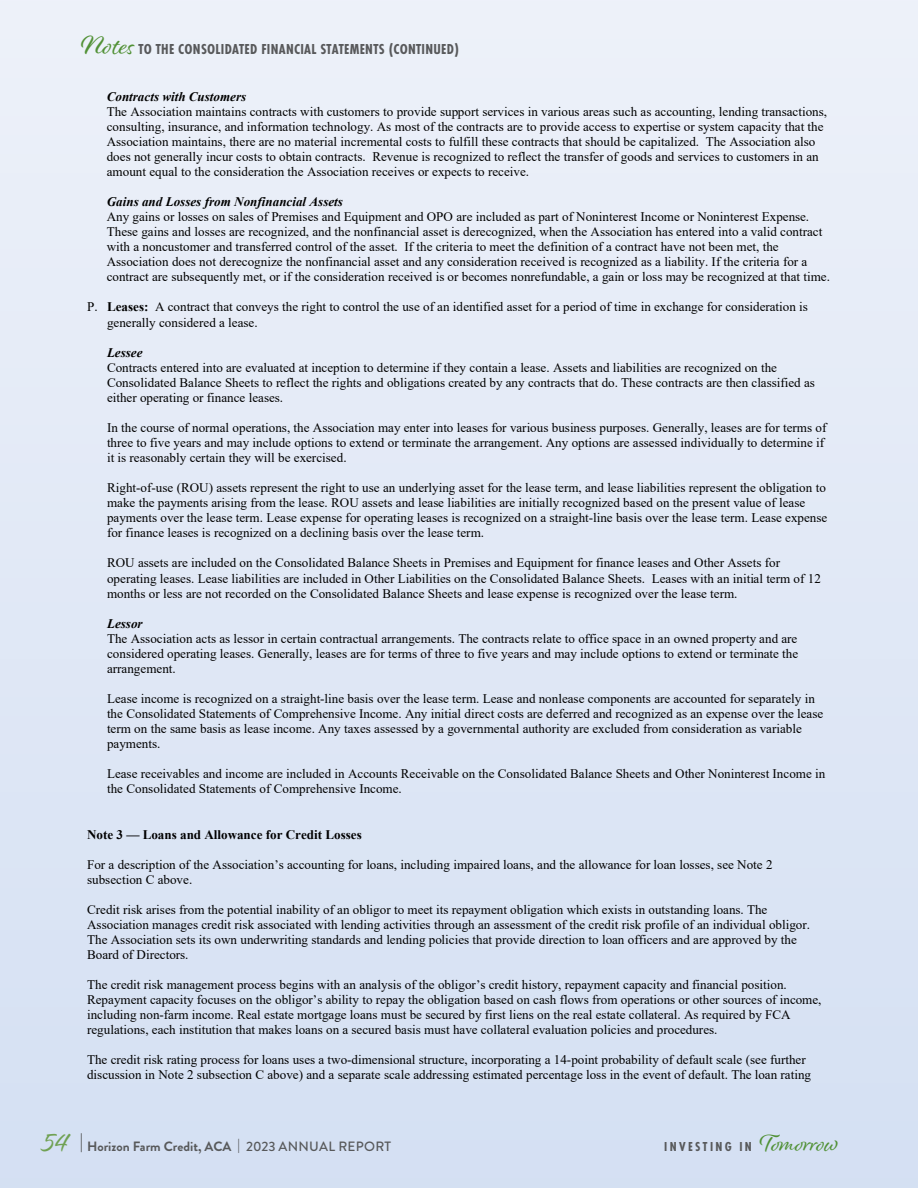
<style>
.page{position:relative;width:918px;height:1188px;background:#e1e8f6}
.page>*{position:absolute;margin:0;border:0;box-sizing:border-box;transform-origin:0 0}
.t1{font:30px "Alisha";color:#70a153}
.t2{font:700 15px "Futura PT Cond";letter-spacing:.02em;color:#58595b}
.t3{font:700 13.5px "Brandon Grotesque";color:#58595b}
.t4{font:700 13.5px "Futura PT Cond";letter-spacing:.18em;color:#58595b}
.t5{font:13.05px/15px "Times New Roman";color:#000}
.t6{font:italic 700 13.05px "Times New Roman";color:#000}
.t7{font:700 13.05px "Times New Roman";color:#000}
.s1{font-family:"Alisha";font-weight:400;font-size:27px;color:#519136}
.s2{font-weight:700}
.s3{font-weight:500;font-size:18px}
.s4{font-weight:500}
.s5{font-family:"Alisha";font-weight:400;font-size:24px;color:#519136}
</style>
<div class="page">
<p class="t2" style="left:81px;top:40px;width:380px"><span class="s1">Notes</span> TO THE CONSOLIDATED FINANCIAL STATEMENTS (CONTINUED)</p>
<p class="t6" style="left:107px;top:87px;width:141px">Contracts with Customers</p>
<p class="t5" style="left:107px;top:103px;width:722px">The Association maintains contracts with customers to provide support services in various areas such as accounting, lending transactions, consulting, insurance, and information technology. As most of the contracts are to provide access to expertise or system capacity that the Association maintains, there are no material incremental costs to fulfill these contracts that should be capitalized. The Association also does not generally incur costs to obtain contracts. Revenue is recognized to reflect the transfer of goods and services to customers in an amount equal to the consideration the Association receives or expects to receive.</p>
<p class="t6" style="left:107px;top:193px;width:238px">Gains and Losses from Nonfinancial Assets</p>
<p class="t5" style="left:107px;top:209px;width:725px">Any gains or losses on sales of Premises and Equipment and OPO are included as part of Noninterest Income or Noninterest Expense.<br>These gains and losses are recognized, and the nonfinancial asset is derecognized, when the Association has entered into a valid contract with a noncustomer and transferred control of the asset. If the criteria to meet the definition of a contract have not been met, the Association does not derecognize the nonfinancial asset and any consideration received is recognized as a liability. If the criteria for a contract are subsequently met, or if the consideration received is or becomes nonrefundable, a gain or loss may be recognized at that time.</p>
<p class="t5" style="left:107px;top:299px;width:702px;text-indent:-20px">P. <span class="s2">Leases:</span> A contract that conveys the right to control the use of an identified asset for a period of time in exchange for consideration is generally considered a lease.</p>
<p class="t6" style="left:107px;top:343px;width:37px">Lessee</p>
<p class="t5" style="left:107px;top:359px;width:710px">Contracts entered into are evaluated at inception to determine if they contain a lease. Assets and liabilities are recognized on the<br>Consolidated Balance Sheets to reflect the rights and obligations created by any contracts that do. These contracts are then classified as either operating or finance leases.</p>
<p class="t5" style="left:107px;top:420px;width:721px">In the course of normal operations, the Association may enter into leases for various business purposes. Generally, leases are for terms of three to five years and may include options to extend or terminate the arrangement. Any options are assessed individually to determine if it is reasonably certain they will be exercised.</p>
<p class="t5" style="left:107px;top:480px;width:722px">Right-of-use (ROU) assets represent the right to use an underlying asset for the lease term, and lease liabilities represent the obligation to make the payments arising from the lease. ROU assets and lease liabilities are initially recognized based on the present value of lease payments over the lease term. Lease expense for operating leases is recognized on a straight-line basis over the lease term. Lease expense for finance leases is recognized on a declining basis over the lease term.</p>
<p class="t5" style="left:107px;top:555px;width:715px">ROU assets are included on the Consolidated Balance Sheets in Premises and Equipment for finance leases and Other Assets for operating leases. Lease liabilities are included in Other Liabilities on the Consolidated Balance Sheets. Leases with an initial term of 12 months or less are not recorded on the Consolidated Balance Sheets and lease expense is recognized over the lease term.</p>
<p class="t6" style="left:107px;top:614px;width:37px">Lessor</p>
<p class="t5" style="left:107px;top:631px;width:693px;text-align:justify">The Association acts as lessor in certain contractual arrangements. The contracts relate to office space in an owned property and are considered operating leases. Generally, leases are for terms of three to five years and may include options to extend or terminate the arrangement.</p>
<p class="t5" style="left:107px;top:691px;width:718px">Lease income is recognized on a straight-line basis over the lease term. Lease and nonlease components are accounted for separately in the Consolidated Statements of Comprehensive Income. Any initial direct costs are deferred and recognized as an expense over the lease term on the same basis as lease income. Any taxes assessed by a governmental authority are excluded from consideration as variable payments.</p>
<p class="t5" style="left:107px;top:766px;width:720px">Lease receivables and income are included in Accounts Receivable on the Consolidated Balance Sheets and Other Noninterest Income in the Consolidated Statements of Comprehensive Income.</p>
<p class="t7" style="left:87px;top:825px;width:276px">Note 3 — Loans and Allowance for Credit Losses</p>
<p class="t5" style="left:87px;top:856px;width:687px">For a description of the Association’s accounting for loans, including impaired loans, and the allowance for loan losses, see Note 2 subsection C above.</p>
<p class="t5" style="left:87px;top:902px;width:725px">Credit risk arises from the potential inability of an obligor to meet its repayment obligation which exists in outstanding loans. The Association manages credit risk associated with lending activities through an assessment of the credit risk profile of an individual obligor.<br>The Association sets its own underwriting standards and lending policies that provide direction to loan officers and are approved by the Board of Directors.</p>
<p class="t5" style="left:87px;top:977px;width:736px">The credit risk management process begins with an analysis of the obligor’s credit history, repayment capacity and financial position.<br>Repayment capacity focuses on the obligor’s ability to repay the obligation based on cash flows from operations or other sources of income, including non-farm income. Real estate mortgage loans must be secured by first liens on the real estate collateral. As required by FCA regulations, each institution that makes loans on a secured basis must have collateral evaluation policies and procedures.</p>
<p class="t5" style="left:87px;top:1052px;width:726px">The credit risk rating process for loans uses a two-dimensional structure, incorporating a 14-point probability of default scale (see further discussion in Note 2 subsection C above) and a separate scale addressing estimated percentage loss in the event of default. The loan rating</p>
<p class="t3" style="left:80px;top:1137px;width:313px"><span class="s3">|</span> Horizon Farm Credit, ACA <span class="s4">| 2023 ANNUAL REPORT</span></p>
<h1 class="t1" style="left:43px;top:1123px;width:28px">54</h1>
<p class="t4" style="left:664px;top:1139px;width:175px">INVESTING IN <span class="s5">Tomorrow</span></p>
</div>
